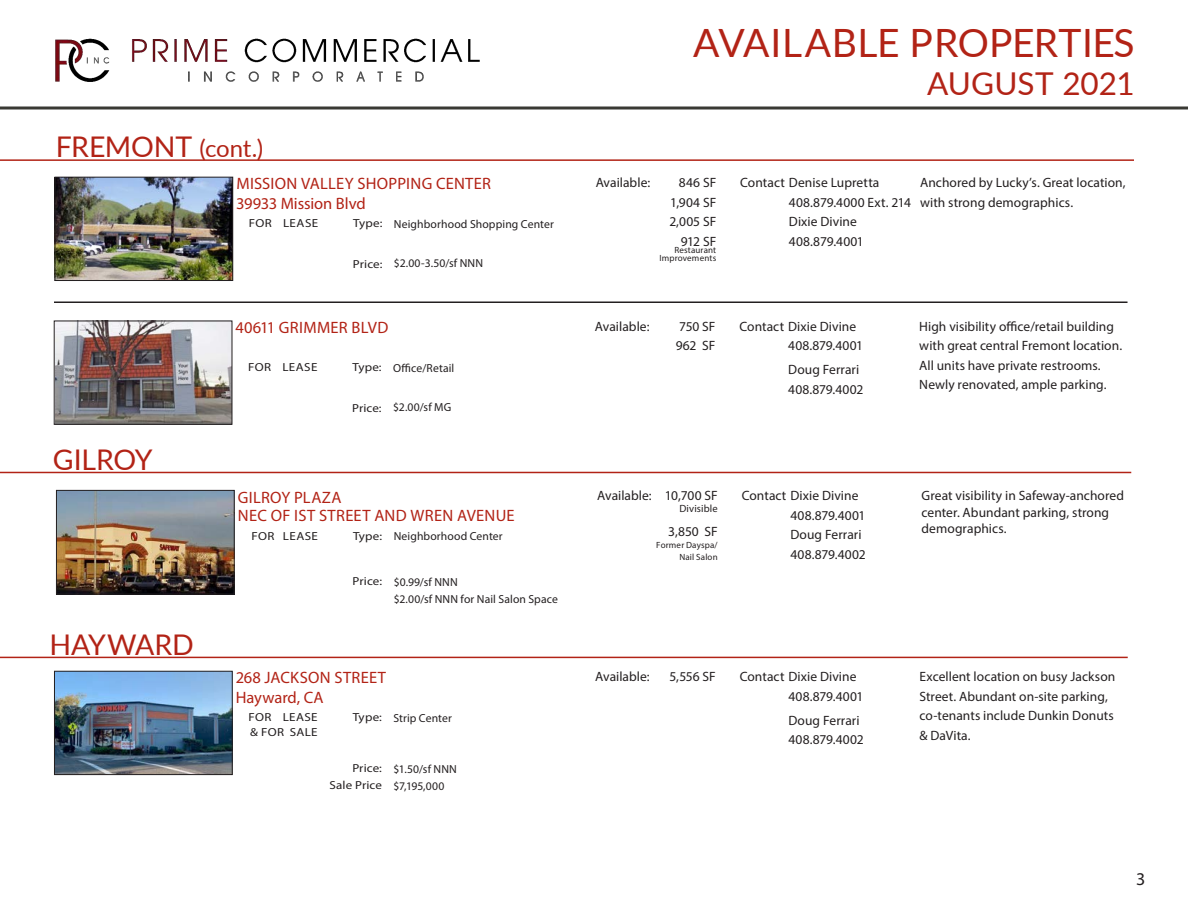
<style>
.page{position:relative;width:1188px;height:918px;background:#fff}
.page>*{position:absolute;margin:0;border:0;box-sizing:border-box;transform-origin:0 0}
.t1{font:39px "Lato";letter-spacing:.005em;color:#b22316}
.t2{font:31.5px "Lato";color:#b22316}
.t3{font:28.5px "Lato";letter-spacing:-.005em;color:#b22316}
.t4{font:18px "Myriad Pro";color:#231f20}
.t5{font:16.5px/19.5px "Myriad Pro";letter-spacing:.01em;color:#b22316}
.t6{font:13.5px/19.5px "Myriad Pro";letter-spacing:.005em;color:#231f20}
.t7{font:11.7px/16.8px "Myriad Pro";letter-spacing:.01em;color:#231f20}
.t8{font:11.7px/14.2px "Myriad Pro";letter-spacing:.01em;color:#231f20;scale:1.11 1}
.t9{font:11.7px "Myriad Pro";letter-spacing:.03em;color:#231f20;scale:1.11 1}
.t10{font:10.5px "Myriad Pro";letter-spacing:.015em;color:#231f20}
.t11{font:9px/7.5px "Myriad Pro";letter-spacing:.015em;color:#231f20;text-align:right}
.s1{font-size:24px}
</style>
<div class="page">
<img style="left:55px;top:38px;width:425px;height:44px">
<svg style="left:0;top:106px;width:1188px;height:4px"></svg>
<img style="left:57px;top:179px;width:174px;height:100px">
<div style="left:55px;top:177px;width:178px;height:104px;border:1px solid #231f20"></div>
<img style="left:56px;top:323px;width:174px;height:100px">
<div style="left:54px;top:321px;width:178px;height:104px;border:1px solid #231f20"></div>
<hr style="left:54px;top:302px;width:1074px;height:1px;background:#231f20">
<hr style="left:0;top:159px;width:1134px;height:2px;background:#b22316">
<img style="left:58px;top:492px;width:174px;height:100px">
<div style="left:56px;top:490px;width:178px;height:104px;border:1px solid #231f20"></div>
<hr style="left:0;top:472px;width:1131px;height:1px;background:#b22316">
<img style="left:56px;top:673px;width:174px;height:100px">
<div style="left:54px;top:671px;width:178px;height:104px;border:1px solid #231f20"></div>
<hr style="left:0;top:657px;width:1128px;height:1px;background:#b22316">
<h3 class="t3" style="left:56px;top:127px;width:209px">FREMONT <span class="s1">(cont.)</span></h3>
<h1 class="t1" style="left:693px;top:15px;width:443px">AVAILABLE PROPERTIES</h1>
<h2 class="t2" style="left:927px;top:61px;width:209px">AUGUST 2021</h2>
<p class="t5" style="left:236px;top:174px;width:256px">MISSION VALLEY SHOPPING CENTER<br>39933 Mission Blvd</p>
<p class="t6" style="left:596px;top:173px;width:56px">Available:</p>
<p class="t6" style="left:669px;top:173px;width:48px;text-align:right">846 SF<br>1,904 SF<br>2,005 SF<br>912 SF</p>
<p class="t11" style="left:660px;top:246px;width:58px">Restaurant<br>Improvements</p>
<p class="t9" style="left:249px;top:216px;width:64px">FOR LEASE</p>
<p class="t8" style="left:353px;top:216px;width:28px">Type:</p>
<p class="t8" style="left:353px;top:257px;width:28px">Price:</p>
<p class="t7" style="left:394px;top:216px;width:161px">Neighborhood Shopping Center</p>
<p class="t7" style="left:394px;top:255px;width:91px">$2.00-3.50/sf NNN</p>
<p class="t6" style="left:789px;top:173px;width:124px;text-indent:-49px">Contact Denise Lupretta<br>408.879.4000 Ext. 214<br>Dixie Divine<br>408.879.4001</p>
<p class="t6" style="left:920px;top:173px;width:207px">Anchored by Lucky’s. Great location, with strong demographics.</p>
<h3 class="t3" style="left:53px;top:439px;width:101px">GILROY</h3>
<h3 class="t3" style="left:49px;top:624px;width:146px">HAYWARD</h3>
<p class="t5" style="left:236px;top:318px;width:154px">40611 GRIMMER BLVD</p>
<p class="t6" style="left:595px;top:316px;width:56px">Available:</p>
<p class="t6" style="left:676px;top:316px;width:41px">750 SF<br>962 SF</p>
<p class="t6" style="left:788px;top:316px;width:76px;text-indent:-49px">Contact Dixie Divine<br>408.879.4001</p>
<p class="t6" style="left:788px;top:360px;width:77px">Doug Ferrari<br>408.879.4002</p>
<p class="t9" style="left:248px;top:360px;width:64px">FOR LEASE</p>
<p class="t8" style="left:353px;top:360px;width:28px">Type:</p>
<p class="t8" style="left:352px;top:400px;width:28px">Price:</p>
<p class="t7" style="left:393px;top:359px;width:63px">Office/Retail</p>
<p class="t7" style="left:393px;top:399px;width:60px">$2.00/sf MG</p>
<p class="t6" style="left:919px;top:316px;width:204px">High visibility office/retail building with great central Fremont location.<br>All units have private restrooms.<br>Newly renovated, ample parking.</p>
<p class="t5" style="left:238px;top:488px;width:278px;line-height:18px">GILROY PLAZA<br>NEC OF IST STREET AND WREN AVENUE</p>
<p class="t6" style="left:597px;top:486px;width:122px">Available: 10,700 SF</p>
<p class="t10" style="left:679px;top:502px;width:40px">Divisible</p>
<p class="t6" style="left:668px;top:522px;width:51px">3,850 SF</p>
<p class="t11" style="left:656px;top:539px;width:63px;line-height:12px">Former Dayspa/<br>Nail Salon</p>
<p class="t9" style="left:251px;top:529px;width:61px">FOR LEASE</p>
<p class="t8" style="left:353px;top:528px;width:28px">Type:</p>
<p class="t8" style="left:353px;top:574px;width:28px">Price:</p>
<p class="t7" style="left:394px;top:528px;width:110px">Neighborhood Center</p>
<p class="t7" style="left:394px;top:574px;width:166px">$0.99/sf NNN<br>$2.00/sf NNN for Nail Salon Space</p>
<p class="t6" style="left:790px;top:486px;width:77px;text-indent:-49px">Contact Dixie Divine<br>408.879.4001<br>Doug Ferrari<br>408.879.4002</p>
<p class="t6" style="left:922px;top:487px;width:204px;line-height:16.5px">Great visibility in Safeway-anchored center. Abundant parking, strong demographics.</p>
<p class="t5" style="left:236px;top:668px;width:152px">268 JACKSON STREET<br>Hayward, CA</p>
<p class="t6" style="left:595px;top:667px;width:56px">Available:</p>
<p class="t6" style="left:669px;top:667px;width:48px">5,556 SF</p>
<p class="t6" style="left:788px;top:667px;width:76px;text-indent:-49px">Contact Dixie Divine<br>408.879.4001</p>
<p class="t6" style="left:788px;top:710px;width:77px">Doug Ferrari<br>408.879.4002</p>
<p class="t8" style="left:248px;top:710px;width:64px">FOR LEASE &amp; FOR SALE</p>
<p class="t8" style="left:353px;top:710px;width:28px">Type:</p>
<p class="t8" style="left:330px;top:759px;width:49px;line-height:16.8px;text-align:right">Price:<br>Sale Price</p>
<p class="t7" style="left:393px;top:710px;width:60px">Strip Center</p>
<p class="t7" style="left:393px;top:760px;width:65px">$1.50/sf NNN $7,195,000</p>
<p class="t6" style="left:920px;top:667px;width:197px">Excellent location on busy Jackson<br>Street. Abundant on-site parking, co-tenants include Dunkin Donuts &amp; DaVita.</p>
<h3 class="t4" style="left:1136px;top:868px;width:11px">3</h3>
</div>
